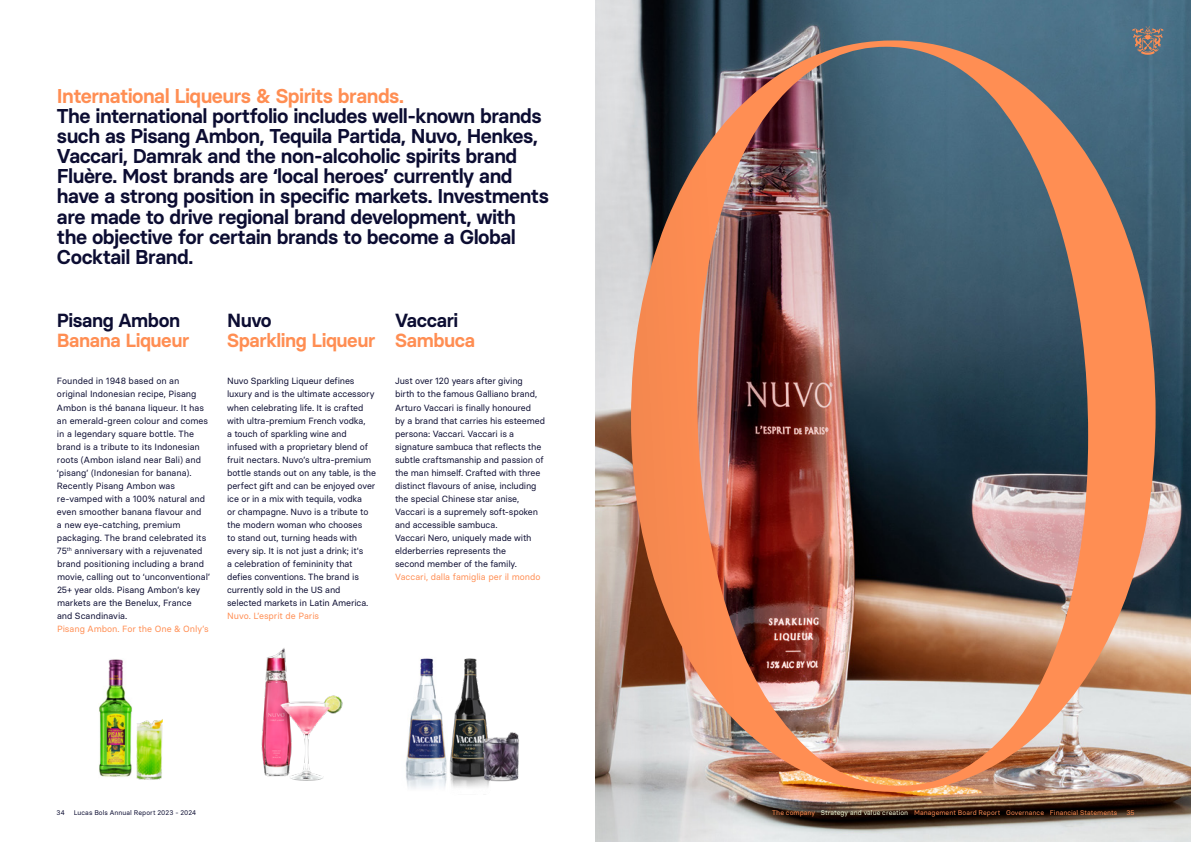
<style>
.page{position:relative;width:1191px;height:842px;background:#fff}
.page>*{position:absolute;margin:0;border:0;box-sizing:border-box;transform-origin:0 0}
.t1{font:300 1031.9px "Ivar Display Condensed";color:#ff8e53}
.t2{font:600 20px/20px "Basier Square";letter-spacing:-.025em;color:#0c0d32}
.t3{font:600 20px "Basier Square";letter-spacing:-.025em;color:#ff8e53}
.t4{font:600 19px "Basier Square";letter-spacing:-.02em;color:#ff8e53}
.t5{font:600 19px "Basier Square";letter-spacing:-.025em;color:#0c0d32}
.t6{font:9px/13px "Basier Square";letter-spacing:-.01em;color:#0c0d32}
.t7{font:9px "Basier Square";letter-spacing:-.005em;color:#ff8e53}
.t8{font:6.8px "Basier Square";letter-spacing:.005em;color:#ff8e53}
.t9{font:6.8px "Basier Square";letter-spacing:.005em;color:#0c0d32}
.s1{color:#f4ffde}
</style>
<div class="page">
<img style="left:99px;top:659px;width:33px;height:118px">
<img style="left:136px;top:719px;width:27px;height:61px">
<img style="left:406px;top:658px;width:39px;height:131px">
<img style="left:445px;top:658px;width:44px;height:130px">
<img style="left:479px;top:729px;width:40px;height:55px">
<img style="left:261px;top:648px;width:82px;height:133px">
<img style="left:595px;top:0;width:596px;height:842px">
<h2 class="t3" style="left:57px;top:84px;width:348px">International Liqueurs &amp; Spirits brands.</h2>
<p class="t2" style="left:57px;top:106px;width:493px">The international portfolio includes well-known brands such as Pisang Ambon, Tequila Partida, Nuvo, Henkes, Vaccari, Damrak and the non-alcoholic spirits brand Fluère. Most brands are ‘local heroes’ currently and have a strong position in specific markets. Investments are made to drive regional brand development, with the objective for certain brands to become a Global Cocktail Brand.</p>
<h3 class="t5" style="left:57px;top:308px;width:125px">Pisang Ambon</h3>
<h3 class="t4" style="left:57px;top:328px;width:134px">Banana Liqueur</h3>
<p class="t6" style="left:57px;top:375px;width:155px">Founded in 1948 based on an original Indonesian recipe, Pisang<br>Ambon is thé banana liqueur. It has an emerald-green colour and comes in a legendary square bottle. The brand is a tribute to its Indonesian roots (Ambon island near Bali) and ‘pisang’ (Indonesian for banana).<br>Recently Pisang Ambon was re-vamped with a 100% natural and even smoother banana flavour and<br>a new eye-catching, premium packaging. The brand celebrated its<br>75<sup>th</sup> anniversary with a rejuvenated brand positioning including a brand movie, calling out to ‘unconventional’<br>25+ year olds. Pisang Ambon’s key markets are the Benelux, France<br>and Scandinavia.</p>
<p class="t7" style="left:57px;top:623px;width:153px">Pisang Ambon. For the One &amp; Only’s</p>
<h3 class="t5" style="left:227px;top:308px;width:46px">Nuvo</h3>
<h3 class="t4" style="left:227px;top:328px;width:150px">Sparkling Liqueur</h3>
<p class="t6" style="left:227px;top:375px;width:151px">Nuvo Sparkling Liqueur defines luxury and is the ultimate accessory when celebrating life. It is crafted with ultra-premium French vodka,<br>a touch of sparkling wine and infused with a proprietary blend of fruit nectars. Nuvo’s ultra-premium bottle stands out on any table, is the perfect gift and can be enjoyed over ice or in a mix with tequila, vodka<br>or champagne. Nuvo is a tribute to the modern woman who chooses<br>to stand out, turning heads with every sip. It is not just a drink; it's<br>a celebration of femininity that defies conventions. The brand is currently sold in the US and selected markets in Latin America.</p>
<p class="t7" style="left:227px;top:610px;width:94px">Nuvo. L’esprit de Paris</p>
<h3 class="t5" style="left:395px;top:309px;width:64px">Vaccari</h3>
<h3 class="t4" style="left:395px;top:329px;width:82px">Sambuca</h3>
<p class="t6" style="left:395px;top:375px;width:151px">Just over 120 years after giving<br>birth to the famous Galliano brand, Arturo Vaccari is finally honoured<br>by a brand that carries his esteemed persona: Vaccari. Vaccari is a signature sambuca that reflects the subtle craftsmanship and passion of the man himself. Crafted with three distinct flavours of anise, including the special Chinese star anise, Vaccari is a supremely soft-spoken and accessible sambuca.<br>Vaccari Nero, uniquely made with elderberries represents the<br>second member of the family.</p>
<p class="t7" style="left:395px;top:571px;width:147px">Vaccari, dalla famiglia per il mondo</p>
<p class="t9" style="left:56px;top:808px;width:10px">34</p>
<p class="t9" style="left:74px;top:808px;width:124px">Lucas Bols Annual Report 2023 - 2024</p>
<h1 class="t1" style="left:603px;top:-105px;width:581px">O</h1>
<p class="t8" style="left:772px;top:808px;width:346px">The company <span class="s1">Strategy and value creation</span> Management Board Report Governance Financial Statements</p>
<p class="t8" style="left:1126px;top:808px;width:10px">35</p>
</div>
